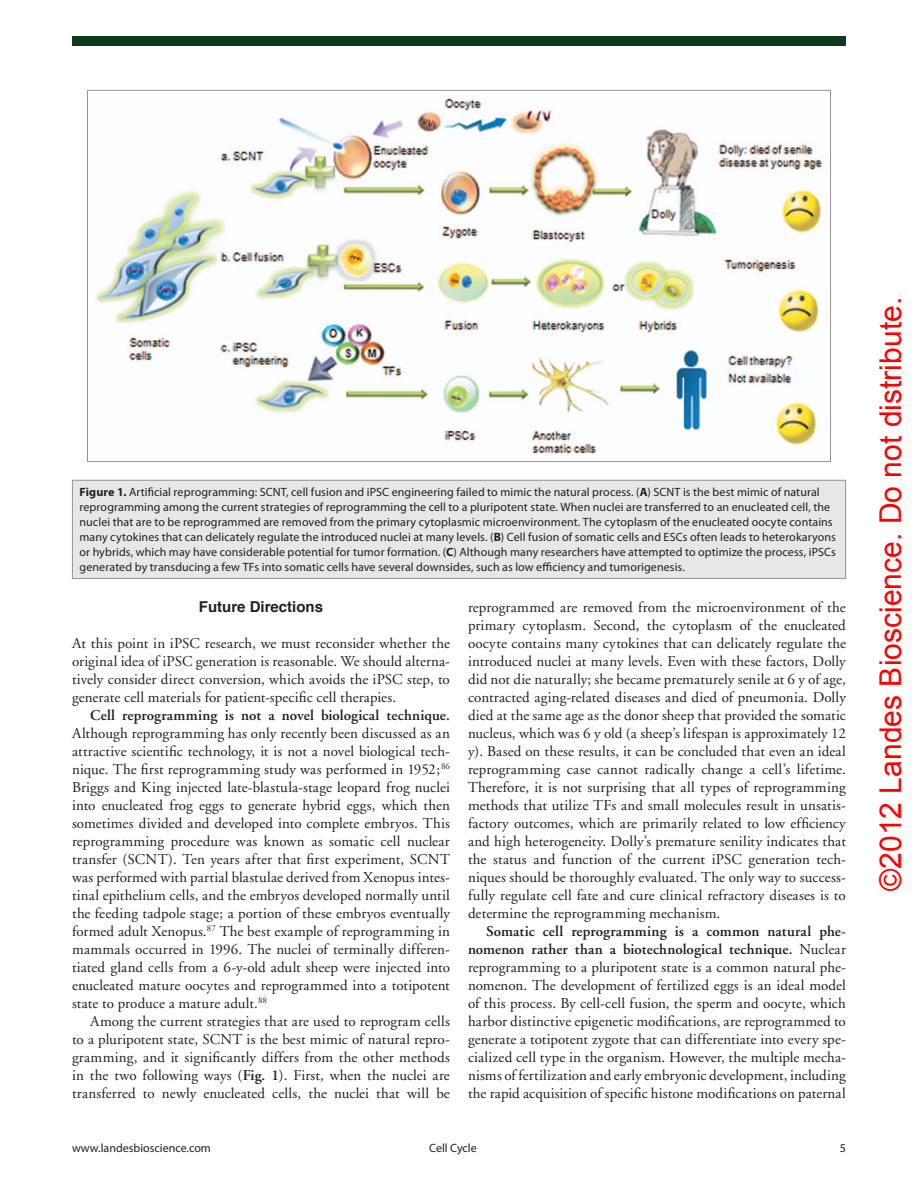
<style>
.page{position:relative;width:918px;height:1188px;background:#fff}
.page>*{position:absolute;margin:0;border:0;box-sizing:border-box;transform-origin:0 0}
.t1{font:30.15px "Arial";color:#f00}
.t2{font:15px/18px "Adobe Garamond";letter-spacing:.005em;color:#231f20;text-align:justify}
.t3{font:600 15px "Adobe Garamond";letter-spacing:.005em;color:#231f20}
.t4{font:700 15px "Helvetica";color:#231f20}
.t5{font:12px/15px "Myriad Pro";letter-spacing:.005em;color:#231f20}
.s1{font-weight:700}
.s2{font-weight:600}
</style>
<div class="page">
<div style="left:72px;top:36px;width:774px;height:10px;background:#0b3b1c"></div>
<img style="left:96px;top:97px;width:729px;height:357px">
<div style="left:72px;top:480px;width:774px;height:99px;background:#e6e7e9"></div>
<div style="left:72px;top:480px;width:774px;height:99px;border:1px solid #939598"></div>
<p class="t5" style="left:80px;top:485px;width:758px"><span class="s1">Figure 1.</span> Artificial reprogramming: SCNT, cell fusion and iPSC engineering failed to mimic the natural process. (<span class="s1">A</span>) SCNT is the best mimic of natural reprogramming among the current strategies of reprogramming the cell to a pluripotent state. When nuclei are transferred to an enucleated cell, the nuclei that are to be reprogrammed are removed from the primary cytoplasmic microenvironment. The cytoplasm of the enucleated oocyte contains many cytokines that can delicately regulate the introduced nuclei at many levels. (<span class="s1">B</span>) Cell fusion of somatic cells and ESCs often leads to heterokaryons or hybrids, which may have considerable potential for tumor formation. (<span class="s1">C</span>) Although many researchers have attempted to optimize the process, iPSCs generated by transducing a few TFs into somatic cells have several downsides, such as low efficiency and tumorigenesis.</p>
<p class="t4" style="left:199px;top:595px;width:126px">Future Directions</p>
<p class="t2" style="left:72px;top:635px;width:379px">At this point in iPSC research, we must reconsider whether the original idea of iPSC generation is reasonable. We should alterna&shy;tively consider direct conversion, which avoids the iPSC step, to generate cell materials for patient-specific cell therapies.</p>
<p class="t3" style="left:90px;top:707px;width:361px">Cell reprogramming is not a novel biological technique.</p>
<p class="t2" style="left:72px;top:725px;width:379px">Although reprogramming has only recently been discussed as an attractive scientific technology, it is not a novel biological tech&shy;nique. The first reprogramming study was performed in 1952;<sup>86<br></sup>Briggs and King injected late-blastula-stage leopard frog nuclei into enucleated frog eggs to generate hybrid eggs, which then sometimes divided and developed into complete embryos. This reprogramming procedure was known as somatic cell nuclear transfer (SCNT). Ten years after that first experiment, SCNT was performed with partial blastulae derived from Xenopus intes&shy;tinal epithelium cells, and the embryos developed normally until the feeding tadpole stage; a portion of these embryos eventually formed adult Xenopus.<sup>87</sup> The best example of reprogramming in mammals occurred in 1996. The nuclei of terminally differen&shy;tiated gland cells from a 6-y-old adult sheep were injected into enucleated mature oocytes and reprogrammed into a totipotent state to produce a mature adult.<sup>88</sup></p>
<p class="t2" style="left:72px;top:1013px;width:379px;text-indent:18px">Among the current strategies that are used to reprogram cells to a pluripotent state, SCNT is the best mimic of natural repro&shy;gramming, and it significantly differs from the other methods in the two following ways (<span class="s2">Fig. 1</span>). First, when the nuclei are transferred to newly enucleated cells, the nuclei that will be</p>
<p class="t2" style="left:468px;top:599px;width:380px">reprogrammed are removed from the microenvironment of the primary cytoplasm. Second, the cytoplasm of the enucleated oocyte contains many cytokines that can delicately regulate the introduced nuclei at many levels. Even with these factors, Dolly did not die naturally; she became prematurely senile at 6 y of age, contracted aging-related diseases and died of pneumonia. Dolly died at the same age as the donor sheep that provided the somatic nucleus, which was 6 y old (a sheep’s lifespan is approximately 12 y). Based on these results, it can be concluded that even an ideal reprogramming case cannot radically change a cell’s lifetime.<br>Therefore, it is not surprising that all types of reprogramming methods that utilize TFs and small molecules result in unsatis&shy;factory outcomes, which are primarily related to low efficiency and high heterogeneity. Dolly’s premature senility indicates that the status and function of the current iPSC generation tech&shy;niques should be thoroughly evaluated. The only way to success&shy;fully regulate cell fate and cure clinical refractory diseases is to determine the reprogramming mechanism.</p>
<p class="t2" style="left:468px;top:923px;width:379px;text-indent:18px"><span class="s2">Somatic cell reprogramming is a common natural phe&shy;nomenon rather than a biotechnological technique.</span> Nuclear reprogramming to a pluripotent state is a common natural phe&shy;nomenon. The development of fertilized eggs is an ideal model of this process. By cell-cell fusion, the sperm and oocyte, which harbor distinctive epigenetic modifications, are reprogrammed to generate a totipotent zygote that can differentiate into every spe&shy;cialized cell type in the organism. However, the multiple mecha&shy;nisms of fertilization and early embryonic development, including the rapid acquisition of specific histone modifications on paternal</p>
<p class="t5" style="left:72px;top:1140px;width:140px">www.landesbioscience.com</p>
<p class="t5" style="left:429px;top:1140px;width:49px">Cell Cycle</p>
<p class="t5" style="left:840px;top:1140px;width:8px">5</p>
<h1 class="t1" style="left:871px;top:891px;width:595px;rotate:-90deg">©2012 Landes Bioscience. Do not distribute.</h1>
</div>
